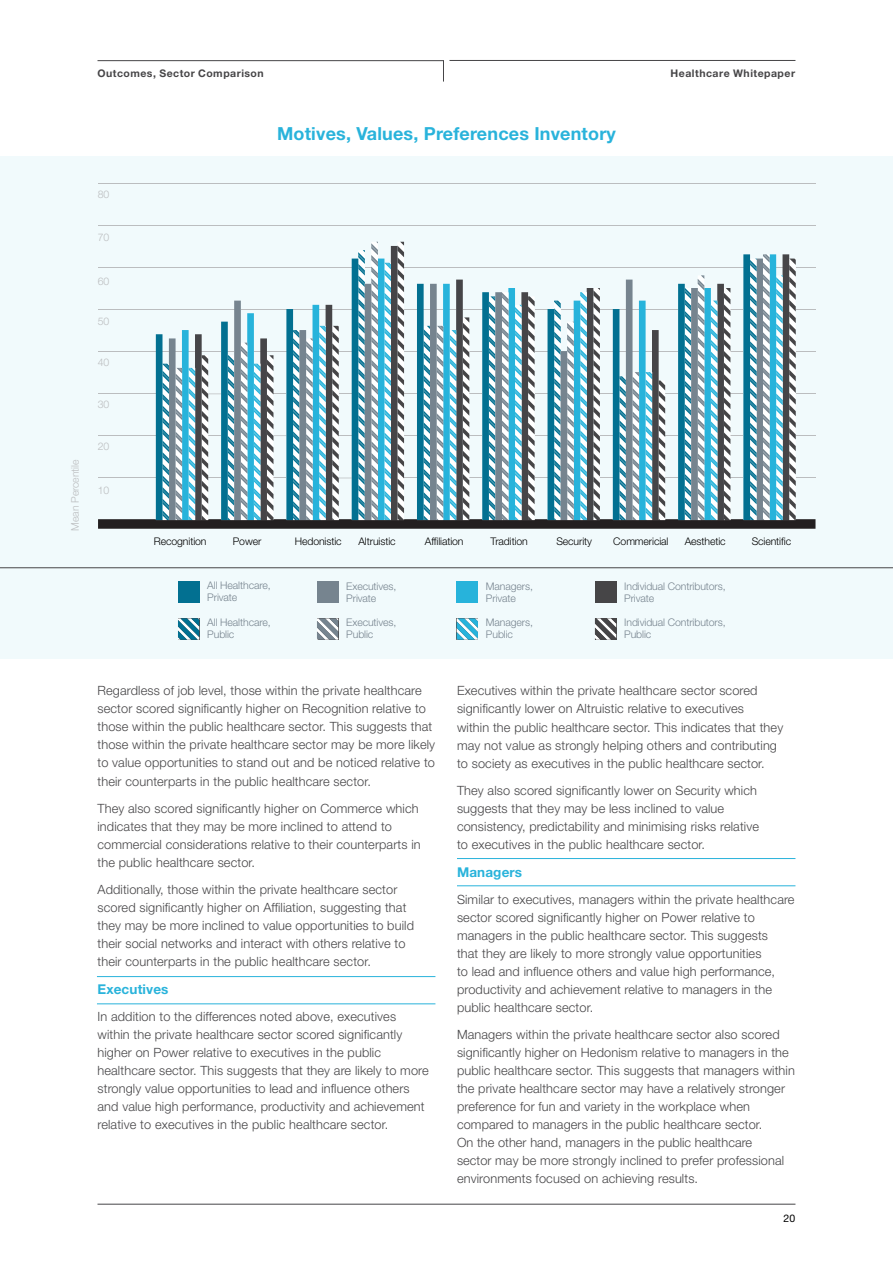
<style>
.page{position:relative;width:893px;height:1263px;background:#fff}
.page>*{position:absolute;margin:0;border:0;box-sizing:border-box;transform-origin:0 0}
.t1{font:700 18px "Helvetica Neue LT Std";letter-spacing:.01em;color:#29b3db}
.t2{font:700 13.5px "Helvetica Neue LT Std";letter-spacing:.01em;color:#29b3db}
.t3{font:300 12.75px/18px "Helvetica Neue LT Std";letter-spacing:.01em;color:#464547}
.t4{font:300 10.5px/12px "Helvetica Neue LT Std";letter-spacing:-.01em;color:#77848f}
.t5{font:300 10.5px "Helvetica Neue LT Std";letter-spacing:-.01em;color:#000}
.t6{font:700 10.5px "Helvetica Neue LT Std";letter-spacing:.045em;color:#464547}
.t7{font:300 10.5px "Helvetica Neue LT Std";letter-spacing:-.01em;color:#bbbdbf}
.t8{font:10.5px "Helvetica Neue LT Std";color:#000}
</style>
<div class="page">
<svg style="left:97px;top:60px;width:347px;height:22px"></svg>
<hr style="left:449px;top:60px;width:346px;height:1px;background:#464547">
<hr style="left:98px;top:1204px;width:697px;height:1px;background:#464547">
<div style="left:0;top:156px;width:893px;height:503px;background:#f1fafc"></div>
<hr style="left:98px;top:225px;width:717px;height:1px;background:#bbbdbf">
<hr style="left:98px;top:183px;width:717px;height:1px;background:#bbbdbf">
<svg style="left:98px;top:242px;width:717px;height:287px"></svg>
<hr style="left:0;top:567px;width:893px;height:1px;background:#464547">
<div style="left:178px;top:582px;width:21px;height:21px;background:#027091"></div>
<div style="left:317px;top:582px;width:21px;height:21px;background:#76848f"></div>
<div style="left:457px;top:582px;width:21px;height:21px;background:#27b3db"></div>
<div style="left:595px;top:582px;width:21px;height:21px;background:#464547"></div>
<svg style="left:178px;top:618px;width:21px;height:22px"></svg>
<svg style="left:317px;top:618px;width:21px;height:22px"></svg>
<svg style="left:457px;top:618px;width:21px;height:22px"></svg>
<svg style="left:595px;top:618px;width:21px;height:22px"></svg>
<hr style="left:97px;top:1003px;width:338px;height:1px;background:#29b3db">
<hr style="left:97px;top:976px;width:338px;height:1px;background:#29b3db">
<hr style="left:457px;top:885px;width:338px;height:1px;background:#29b3db">
<hr style="left:457px;top:858px;width:338px;height:1px;background:#29b3db">
<p class="t6" style="left:98px;top:67px;width:168px">Outcomes, Sector Comparison</p>
<p class="t6" style="left:671px;top:67px;width:126px">Healthcare Whitepaper</p>
<p class="t7" style="left:69px;top:531px;width:72px;rotate:-90deg">Mean Percentile</p>
<p class="t7" style="left:98px;top:188px;width:13px">80</p>
<p class="t7" style="left:98px;top:230px;width:13px">70</p>
<p class="t7" style="left:98px;top:275px;width:13px">60</p>
<p class="t7" style="left:98px;top:315px;width:13px">50</p>
<p class="t7" style="left:98px;top:356px;width:13px">40</p>
<p class="t7" style="left:98px;top:398px;width:13px">30</p>
<p class="t7" style="left:98px;top:440px;width:13px">20</p>
<p class="t7" style="left:98px;top:483px;width:13px">10</p>
<h1 class="t1" style="left:277px;top:123px;width:340px">Motives, Values, Preferences Inventory</h1>
<p class="t5" style="left:154px;top:535px;width:54px">Recognition</p>
<p class="t5" style="left:233px;top:535px;width:30px">Power</p>
<p class="t5" style="left:295px;top:535px;width:48px">Hedonistic</p>
<p class="t5" style="left:358px;top:535px;width:39px">Altruistic</p>
<p class="t5" style="left:425px;top:535px;width:40px">Affiliation</p>
<p class="t5" style="left:491px;top:535px;width:39px">Tradition</p>
<p class="t5" style="left:556px;top:535px;width:37px">Security</p>
<p class="t5" style="left:613px;top:535px;width:57px">Commericial</p>
<p class="t5" style="left:685px;top:535px;width:42px">Aesthetic</p>
<p class="t5" style="left:752px;top:535px;width:41px">Scientific</p>
<p class="t4" style="left:207px;top:579px;width:65px">All Healthcare,<br>Private</p>
<p class="t4" style="left:207px;top:616px;width:65px">All Healthcare,<br>Public</p>
<p class="t4" style="left:346px;top:580px;width:52px">Executives,<br>Private</p>
<p class="t4" style="left:346px;top:616px;width:52px">Executives,<br>Public</p>
<p class="t4" style="left:486px;top:580px;width:49px">Managers,<br>Private</p>
<p class="t4" style="left:486px;top:616px;width:49px">Managers,<br>Public</p>
<p class="t4" style="left:624px;top:580px;width:103px">Individual Contributors,<br>Private</p>
<p class="t4" style="left:624px;top:616px;width:103px">Individual Contributors,<br>Public</p>
<p class="t3" style="left:98px;top:682px;width:339px">Regardless of job level, those within the private healthcare sector scored significantly higher on Recognition relative to those within the public healthcare sector. This suggests that those within the private healthcare sector may be more likely to value opportunities to stand out and be noticed relative to their counterparts in the public healthcare sector.</p>
<p class="t3" style="left:98px;top:799px;width:325px">They also scored significantly higher on Commerce which indicates that they may be more inclined to attend to commercial considerations relative to their counterparts in the public healthcare sector.</p>
<p class="t3" style="left:98px;top:880px;width:318px">Additionally, those within the private healthcare sector scored significantly higher on Affiliation, suggesting that they may be more inclined to value opportunities to build their social networks and interact with others relative to their counterparts in the public healthcare sector.</p>
<p class="t2" style="left:98px;top:981px;width:72px">Executives</p>
<p class="t3" style="left:98px;top:1007px;width:333px">In addition to the differences noted above, executives within the private healthcare sector scored significantly higher on Power relative to executives in the public healthcare sector. This suggests that they are likely to more strongly value opportunities to lead and influence others and value high performance, productivity and achievement relative to executives in the public healthcare sector.</p>
<p class="t3" style="left:457px;top:682px;width:328px">Executives within the private healthcare sector scored significantly lower on Altruistic relative to executives<br>within the public healthcare sector. This indicates that they may not value as strongly helping others and contributing to society as executives in the public healthcare sector.</p>
<p class="t3" style="left:457px;top:781px;width:304px">They also scored significantly lower on Security which suggests that they may be less inclined to value consistency, predictability and minimising risks relative to executives in the public healthcare sector.</p>
<p class="t2" style="left:457px;top:864px;width:67px">Managers</p>
<p class="t3" style="left:457px;top:890px;width:339px">Similar to executives, managers within the private healthcare sector scored significantly higher on Power relative to managers in the public healthcare sector. This suggests<br>that they are likely to more strongly value opportunities<br>to lead and influence others and value high performance, productivity and achievement relative to managers in the public healthcare sector.</p>
<p class="t3" style="left:457px;top:1025px;width:339px">Managers within the private healthcare sector also scored significantly higher on Hedonism relative to managers in the public healthcare sector. This suggests that managers within the private healthcare sector may have a relatively stronger preference for fun and variety in the workplace when compared to managers in the public healthcare sector.<br>On the other hand, managers in the public healthcare<br>sector may be more strongly inclined to prefer professional environments focused on achieving results.</p>
<p class="t8" style="left:783px;top:1212px;width:13px">20</p>
</div>
